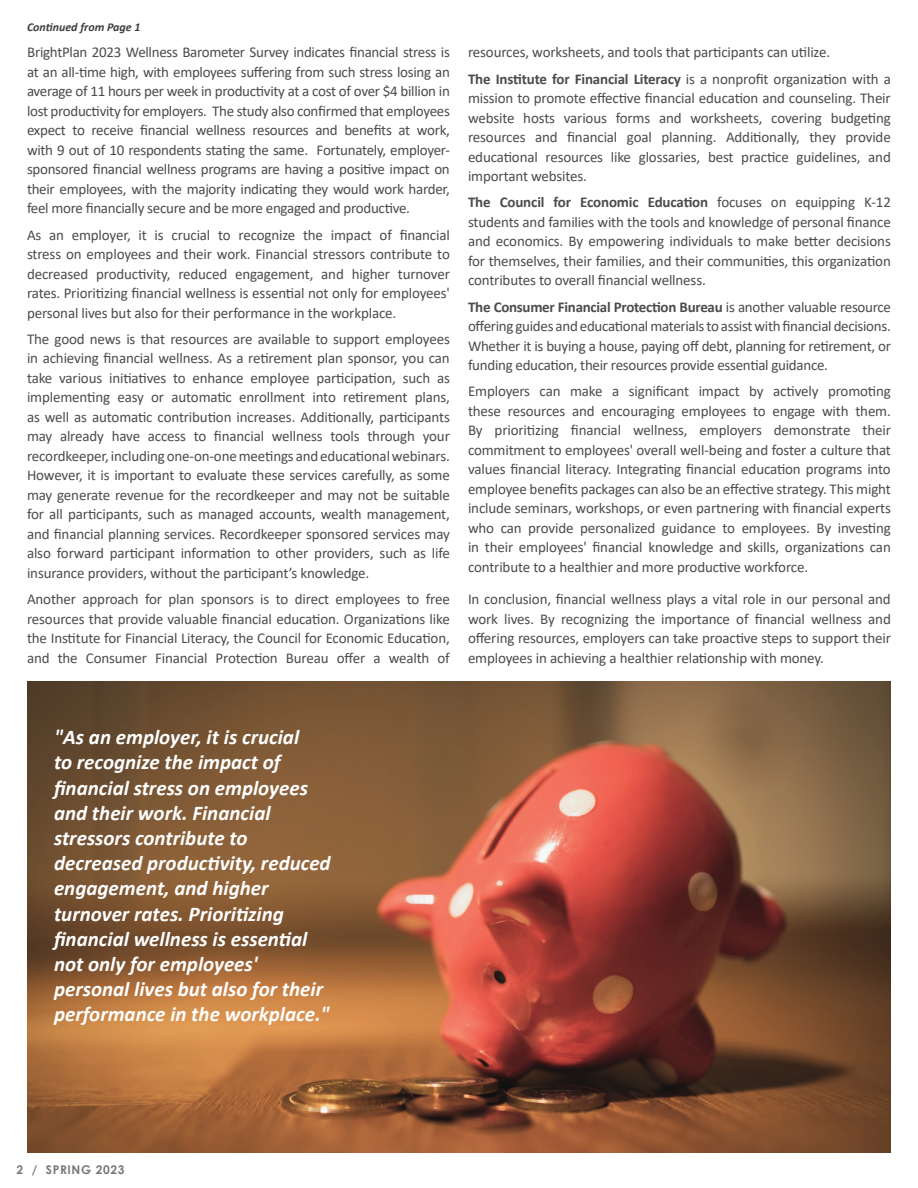
<style>
.page{position:relative;width:918px;height:1188px;background:#fff}
.page>*{position:absolute;margin:0;border:0;box-sizing:border-box;transform-origin:0 0}
.t1{font:italic 700 21px/25.2px "Calibri";color:#fff}
.t2{font:15px/19.5px "Calibri";letter-spacing:-.01em;color:#4b4c4d;text-align:justify}
.t3{font:italic 700 12px "Calibri";color:#3e3e3f}
.t4{font:700 12px "Century Gothic";letter-spacing:.05em;color:#76787b}
.s1{font-weight:700}
</style>
<div class="page">
<img style="left:27px;top:681px;width:864px;height:472px">
<p class="t3" style="left:27px;top:19px;width:115px">Continued from Page 1</p>
<p class="t2" style="left:27px;top:42px;width:424px">BrightPlan 2023 Wellness Barometer Survey indicates financial stress is at an all-time high, with employees suffering from such stress losing an average of 11 hours per week in productivity at a cost of over $4 billion in lost productivity for employers. The study also confirmed that employees expect to receive financial wellness resources and benefits at work, with 9 out of 10 respondents stating the same. Fortunately, employer&shy;sponsored financial wellness programs are having a positive impact on their employees, with the majority indicating they would work harder, feel more financially secure and be more engaged and productive.</p>
<p class="t2" style="left:27px;top:225px;width:424px">As an employer, it is crucial to recognize the impact of financial stress on employees and their work. Financial stressors contribute to decreased productivity, reduced engagement, and higher turnover rates. Prioritizing financial wellness is essential not only for employees' personal lives but also for their performance in the workplace.</p>
<p class="t2" style="left:27px;top:329px;width:424px">The good news is that resources are available to support employees in achieving financial wellness. As a retirement plan sponsor, you can take various initiatives to enhance employee participation, such as implementing easy or automatic enrollment into retirement plans, as well as automatic contribution increases. Additionally, participants may already have access to financial wellness tools through your recordkeeper, including one-on-one meetings and educational webinars.<br>However, it is important to evaluate these services carefully, as some may generate revenue for the recordkeeper and may not be suitable for all participants, such as managed accounts, wealth management, and financial planning services. Recordkeeper sponsored services may also forward participant information to other providers, such as life insurance providers, without the participant’s knowledge.</p>
<p class="t2" style="left:27px;top:589px;width:424px">Another approach for plan sponsors is to direct employees to free resources that provide valuable financial education. Organizations like the Institute for Financial Literacy, the Council for Economic Education, and the Consumer Financial Protection Bureau offer a wealth of</p>
<p class="t2" style="left:468px;top:39px;width:424px;line-height:26.2px">resources, worksheets, and tools that participants can utilize.<br><span class="s1">The Institute for Financial Literacy</span> is a nonprofit organization with a</p>
<p class="t2" style="left:468px;top:88px;width:424px">mission to promote effective financial education and counseling. Their website hosts various forms and worksheets, covering budgeting resources and financial goal planning. Additionally, they provide educational resources like glossaries, best practice guidelines, and important websites.</p>
<p class="t2" style="left:468px;top:192px;width:424px"><span class="s1">The Council for Economic Education</span> focuses on equipping K-12 students and families with the tools and knowledge of personal finance and economics. By empowering individuals to make better decisions for themselves, their families, and their communities, this organization contributes to overall financial wellness.</p>
<p class="t2" style="left:468px;top:297px;width:424px"><span class="s1">The Consumer Financial Protection Bureau</span> is another valuable resource offering guides and educational materials to assist with financial decisions.<br>Whether it is buying a house, paying off debt, planning for retirement, or funding education, their resources provide essential guidance.</p>
<p class="t2" style="left:468px;top:381px;width:424px">Employers can make a significant impact by actively promoting these resources and encouraging employees to engage with them.<br>By prioritizing financial wellness, employers demonstrate their commitment to employees' overall well-being and foster a culture that values financial literacy. Integrating financial education programs into employee benefits packages can also be an effective strategy. This might include seminars, workshops, or even partnering with financial experts who can provide personalized guidance to employees. By investing in their employees' financial knowledge and skills, organizations can contribute to a healthier and more productive workforce.</p>
<p class="t2" style="left:468px;top:589px;width:424px">In conclusion, financial wellness plays a vital role in our personal and work lives. By recognizing the importance of financial wellness and offering resources, employers can take proactive steps to support their employees in achieving a healthier relationship with money.</p>
<p class="t1" style="left:54px;top:724px;width:278px">"As an employer, it is crucial<br>to recognize the impact of financial stress on employees and their work. Financial stressors contribute to decreased productivity, reduced engagement, and higher turnover rates. Prioritizing financial wellness is essential not only for employees' personal lives but also for their performance in the workplace."</p>
<p class="t4" style="left:17px;top:1161px;width:109px">2 / SPRING 2023</p>
</div>
